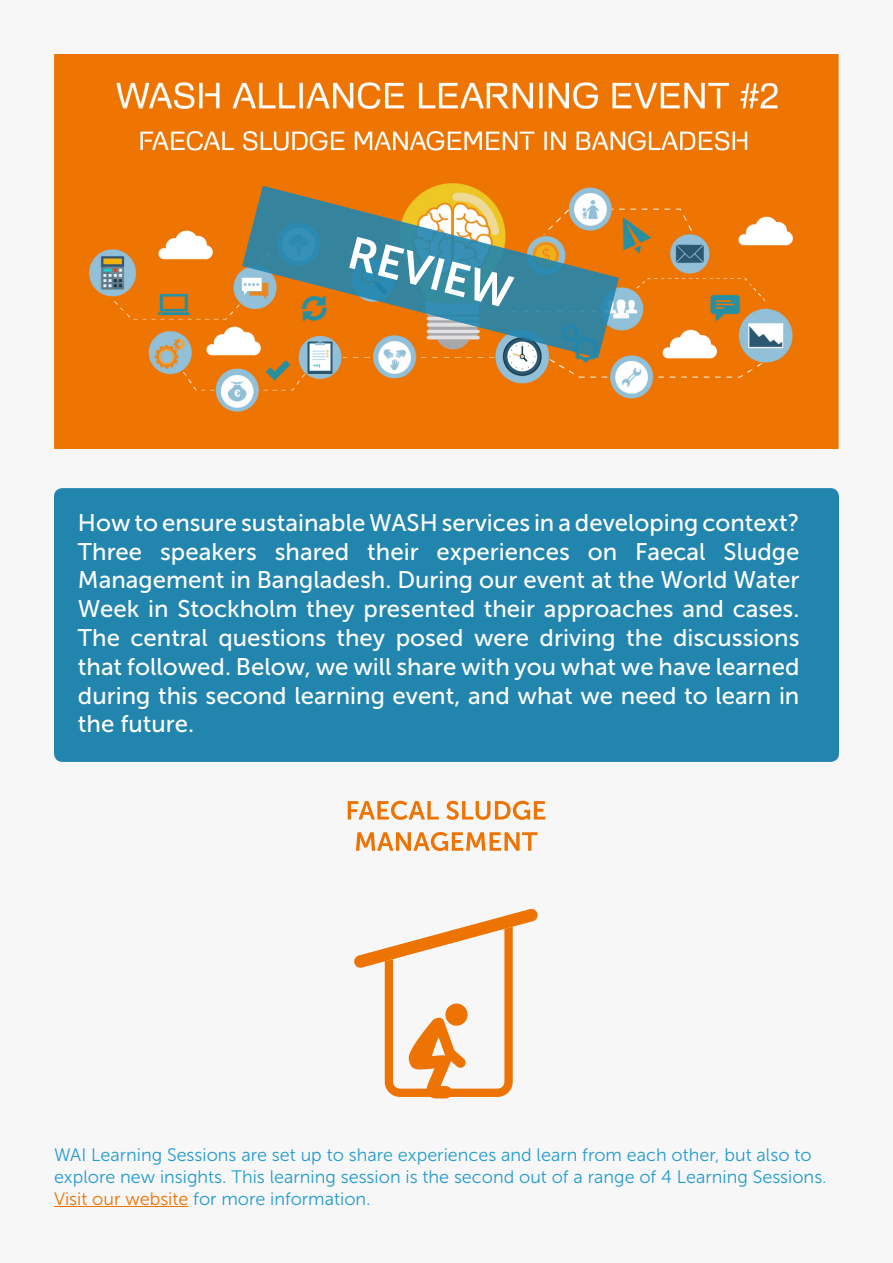
<style>
.page{position:relative;width:893px;height:1263px;background:#f7f7f7}
.page>*{position:absolute;margin:0;border:0;box-sizing:border-box;transform-origin:0 0}
.t1{font:45px "Museo Sans 700";color:#fff}
.t2{font:24px/28.8px "Museo Sans 500";color:#fff;text-align:justify}
.t3{font:18px/21.6px "Museo Sans 300";color:#249cce}
.s1{color:#ee7402}
</style>
<div class="page">
<img style="left:54px;top:54px;width:784px;height:394px">
<svg style="left:242px;top:186px;width:377px;height:172px"></svg>
<div style="left:54px;top:488px;width:785px;height:274px;background:#2185ae;border-radius:9px"></div>
<svg style="left:354px;top:909px;width:184px;height:189px"></svg>
<svg style="left:348px;top:801px;width:91px;height:19px"></svg>
<svg style="left:446px;top:801px;width:99px;height:19px"></svg>
<svg style="left:356px;top:832px;width:181px;height:19px"></svg>
<hr style="left:54px;top:1206px;width:134px;height:1px;background:#ee7402">
<h1 class="t1" style="left:356px;top:227px;width:169px;rotate:15deg">REVIEW</h1>
<p class="t2" style="left:78px;top:508px;width:723px">How to ensure sustainable WASH services in a developing context?<br>Three speakers shared their experiences on Faecal Sludge Management in Bangladesh. During our event at the World Water Week in Stockholm they presented their approaches and cases.<br>The central questions they posed were driving the discussions that followed. Below, we will share with you what we have learned during this second learning event, and what we need to learn in the future.</p>
<p class="t3" style="left:54px;top:1144px;width:774px">WAI Learning Sessions are set up to share experiences and learn from each other, but also to explore new insights. This learning session is the second out of a range of 4 Learning Sessions.<br><span class="s1">Visit our website</span> for more information.</p>
</div>
